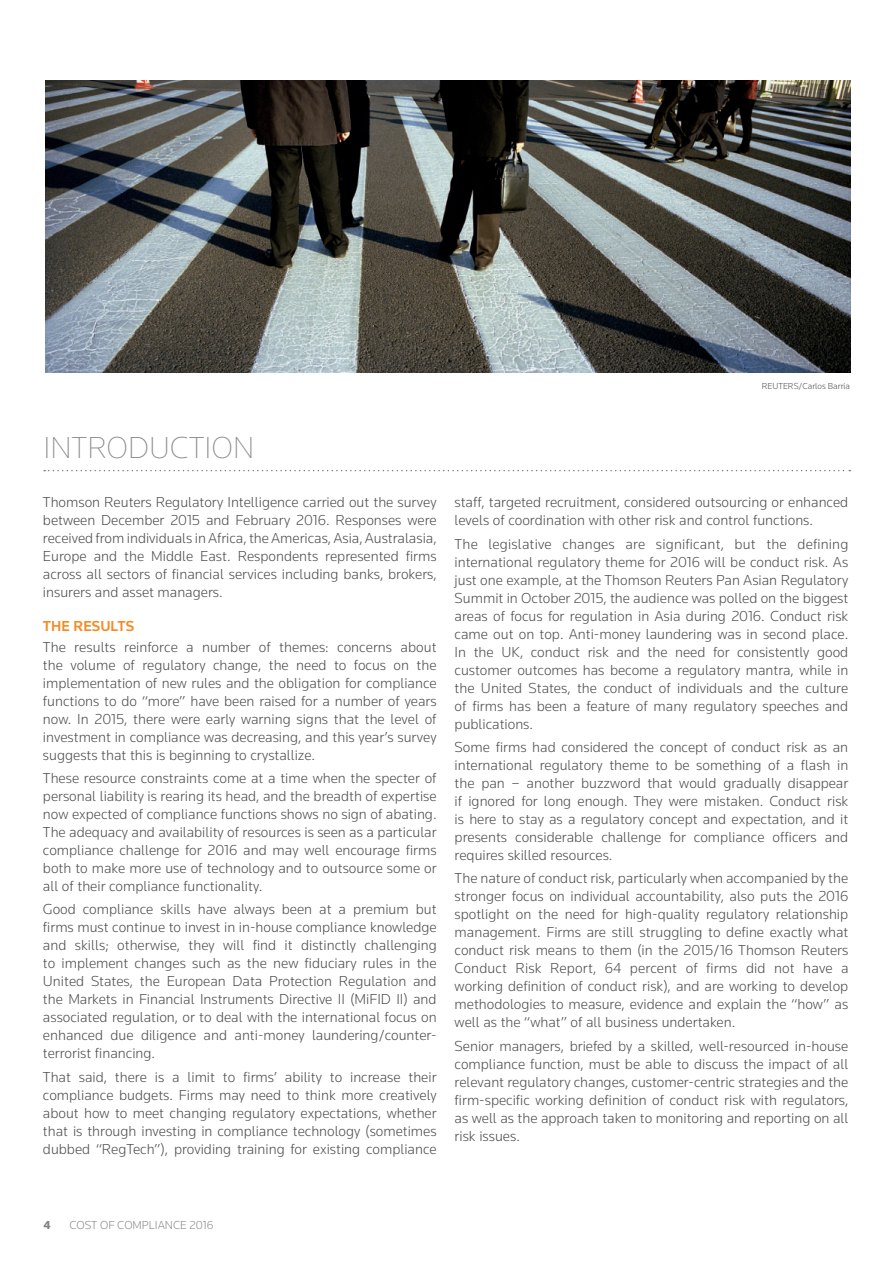
<style>
.page{position:relative;width:893px;height:1263px;background:#fff}
.page>*{position:absolute;margin:0;border:0;box-sizing:border-box;transform-origin:0 0}
.t1{font:200 31.5px "Knowledge";color:#86888b}
.t2{font:300 15px/18px "Knowledge";color:#4b4c4d;text-align:justify}
.t3{font:500 15px "Knowledge";color:#f6891f}
.t4{font:300 12px "Knowledge";color:#86888b}
.t5{font:900 12px "Knowledge";color:#808285}
.t6{font:300 9px "Knowledge";color:#4b4c4d}
</style>
<div class="page">
<svg style="left:44px;top:470px;width:806px;height:1px"></svg>
<img style="left:45px;top:81px;width:805px;height:292px">
<p class="t6" style="left:762px;top:380px;width:90px">REUTERS/Carlos Barria</p>
<h1 class="t1" style="left:43px;top:428px;width:212px">INTRODUCTION</h1>
<p class="t2" style="left:43px;top:493px;width:395px">Thomson Reuters Regulatory Intelligence carried out the survey between December 2015 and February 2016. Responses were received from individuals in Africa, the Americas, Asia, Australasia, Europe and the Middle East. Respondents represented firms across all sectors of financial services including banks, brokers, insurers and asset managers.</p>
<p class="t3" style="left:43px;top:617px;width:93px">THE RESULTS</p>
<p class="t2" style="left:43px;top:637px;width:395px">The results reinforce a number of themes: concerns about the volume of regulatory change, the need to focus on the implementation of new rules and the obligation for compliance functions to do “more” have been raised for a number of years now. In 2015, there were early warning signs that the level of investment in compliance was decreasing, and this year’s survey suggests that this is beginning to crystallize.</p>
<p class="t2" style="left:43px;top:769px;width:395px">These resource constraints come at a time when the specter of personal liability is rearing its head, and the breadth of expertise now expected of compliance functions shows no sign of abating.<br>The adequacy and availability of resources is seen as a particular compliance challenge for 2016 and may well encourage firms both to make more use of technology and to outsource some or all of their compliance functionality.</p>
<p class="t2" style="left:43px;top:900px;width:395px">Good compliance skills have always been at a premium but firms must continue to invest in in-house compliance knowledge and skills; otherwise, they will find it distinctly challenging to implement changes such as the new fiduciary rules in the United States, the European Data Protection Regulation and the Markets in Financial Instruments Directive II (MiFID II) and associated regulation, or to deal with the international focus on enhanced due diligence and anti-money laundering/counter&shy;terrorist financing.</p>
<p class="t2" style="left:43px;top:1067px;width:395px">That said, there is a limit to firms’ ability to increase their compliance budgets. Firms may need to think more creatively about how to meet changing regulatory expectations, whether that is through investing in compliance technology (sometimes dubbed “RegTech”), providing training for existing compliance</p>
<p class="t2" style="left:455px;top:493px;width:395px">staff, targeted recruitment, considered outsourcing or enhanced levels of coordination with other risk and control functions.</p>
<p class="t2" style="left:455px;top:534px;width:395px">The legislative changes are significant, but the defining international regulatory theme for 2016 will be conduct risk. As just one example, at the Thomson Reuters Pan Asian Regulatory Summit in October 2015, the audience was polled on the biggest areas of focus for regulation in Asia during 2016. Conduct risk came out on top. Anti-money laundering was in second place.<br>In the UK, conduct risk and the need for consistently good customer outcomes has become a regulatory mantra, while in the United States, the conduct of individuals and the culture of firms has been a feature of many regulatory speeches and publications.</p>
<p class="t2" style="left:455px;top:738px;width:395px">Some firms had considered the concept of conduct risk as an international regulatory theme to be something of a flash in the pan – another buzzword that would gradually disappear if ignored for long enough. They were mistaken. Conduct risk is here to stay as a regulatory concept and expectation, and it presents considerable challenge for compliance officers and requires skilled resources.</p>
<p class="t2" style="left:455px;top:869px;width:395px">The nature of conduct risk, particularly when accompanied by the stronger focus on individual accountability, also puts the 2016 spotlight on the need for high-quality regulatory relationship management. Firms are still struggling to define exactly what conduct risk means to them (in the 2015/16 Thomson Reuters Conduct Risk Report, 64 percent of firms did not have a working definition of conduct risk), and are working to develop methodologies to measure, evidence and explain the “how” as well as the “what” of all business undertaken.</p>
<p class="t2" style="left:455px;top:1037px;width:395px">Senior managers, briefed by a skilled, well-resourced in-house compliance function, must be able to discuss the impact of all relevant regulatory changes, customer-centric strategies and the firm-specific working definition of conduct risk with regulators, as well as the approach taken to monitoring and reporting on all risk issues.</p>
<p class="t5" style="left:44px;top:1218px;width:9px">4</p>
<p class="t4" style="left:69px;top:1218px;width:146px">COST OF COMPLIANCE 2016</p>
</div>
